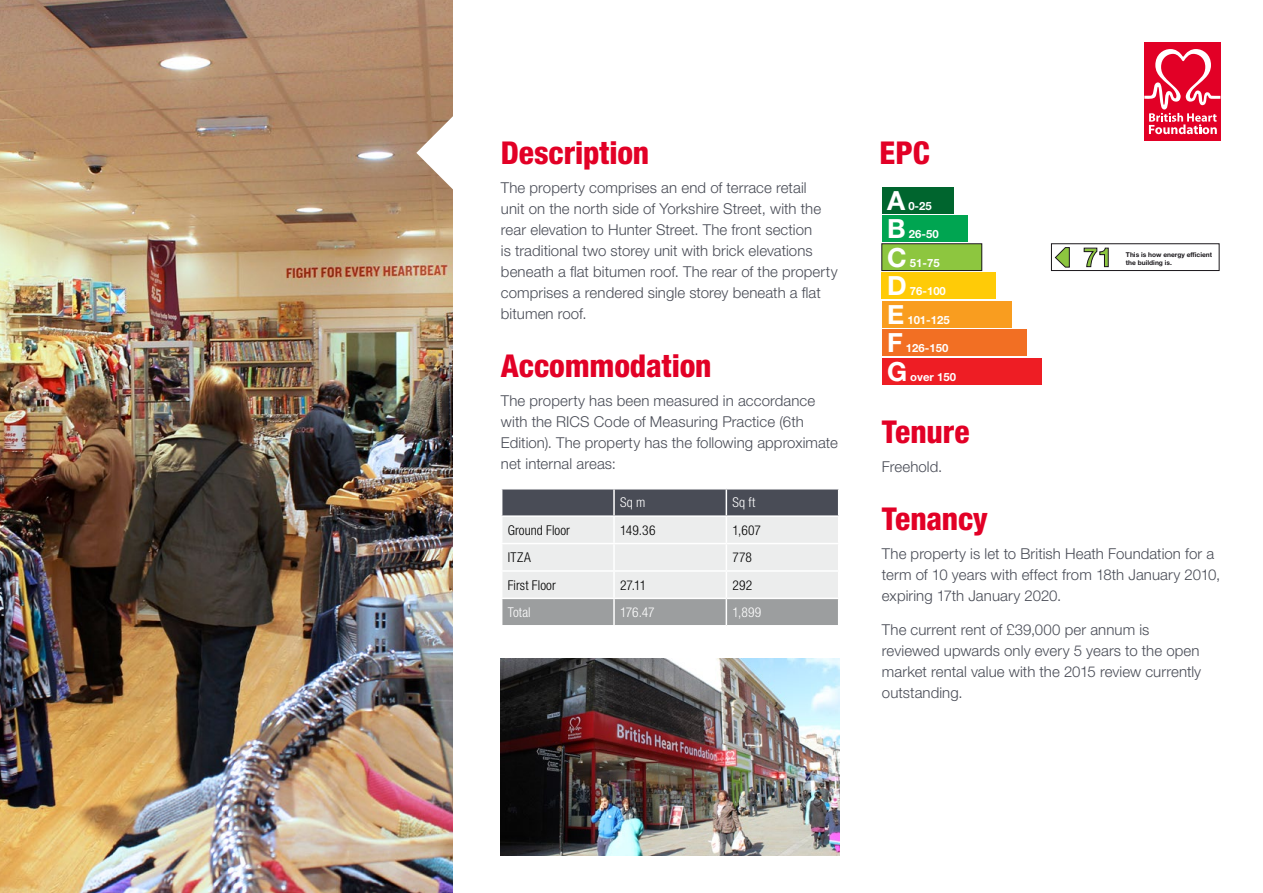
<style>
.page{position:relative;width:1263px;height:893px;background:#fff}
.page>*{position:absolute;margin:0;border:0;box-sizing:border-box;transform-origin:0 0}
.t1{font:800 condensed 31.5px "Helvetica Neue LT Std";letter-spacing:-.005em;color:#e20026}
.t2{font:700 26.4px "Helvetica Neue LT Std";color:#fff}
.t3{font:700 26.4px "Helvetica Neue LT Std";color:#8dc63f}
.t4{font:300 15px/21px "Helvetica Neue LT Std";letter-spacing:.005em;color:#494c56}
.t5{font:300 condensed 13.5px "Helvetica Neue LT Std";letter-spacing:.01em;color:#000}
.t6{font:300 condensed 13.5px "Helvetica Neue LT Std";letter-spacing:.01em;color:#fff}
.t7{font:700 11.4px "Helvetica Neue LT Std";color:#fff}
.t8{font:700 6.6px/7.9px "Helvetica Neue LT Std";color:#1a171b}
</style>
<div class="page">
<div style="left:1144px;top:43px;width:76px;height:98px;background:#e20026"></div>
<svg style="left:1144px;top:49px;width:76px;height:85px"></svg>
<svg style="left:501px;top:489px;width:338px;height:137px;background:#bfc1c3"></svg>
<hr style="left:501px;top:515px;width:113px;height:2px;background:#fff">
<hr style="left:614px;top:515px;width:112px;height:2px;background:#fff">
<hr style="left:726px;top:515px;width:113px;height:2px;background:#fff">
<div style="left:882px;top:187px;width:71px;height:26px;background:#00652e"></div>
<div style="left:882px;top:215px;width:85px;height:27px;background:#00a551"></div>
<div style="left:882px;top:244px;width:100px;height:27px;background:#8dc63f"></div>
<div style="left:881px;top:243px;width:101px;height:28px;border:1px solid #1a171b"></div>
<div style="left:882px;top:272px;width:114px;height:27px;background:#ffcb07"></div>
<div style="left:1051px;top:243px;width:168px;height:28px;border:1px solid #1a171b"></div>
<div style="left:882px;top:301px;width:130px;height:27px;background:#f99d1f"></div>
<div style="left:882px;top:329px;width:144px;height:27px;background:#f26f23"></div>
<div style="left:882px;top:358px;width:159px;height:27px;background:#ee1d24"></div>
<svg style="left:1083px;top:247px;width:26px;height:20px"></svg>
<svg style="left:1054px;top:247px;width:16px;height:21px"></svg>
<img style="left:0;top:0;width:453px;height:893px">
<svg style="left:416px;top:115px;width:37px;height:76px"></svg>
<img style="left:501px;top:658px;width:338px;height:198px">
<h1 class="t1" style="left:501px;top:133px;width:150px">Description</h1>
<p class="t4" style="left:501px;top:177px;width:338px">The property comprises an end of terrace retail<br>unit on the north side of Yorkshire Street, with the rear elevation to Hunter Street. The front section<br>is traditional two storey unit with brick elevations beneath a flat bitumen roof. The rear of the property comprises a rendered single storey beneath a flat bitumen roof.</p>
<h1 class="t1" style="left:501px;top:346px;width:212px">Accommodation</h1>
<p class="t4" style="left:501px;top:390px;width:338px">The property has been measured in accordance with the RICS Code of Measuring Practice (6th Edition). The property has the following approximate net internal areas:</p>
<p class="t6" style="left:620px;top:495px;width:27px">Sq m</p>
<p class="t6" style="left:732px;top:495px;width:24px">Sq ft</p>
<p class="t5" style="left:508px;top:522px;width:64px">Ground Floor</p>
<p class="t5" style="left:620px;top:522px;width:37px">149.36</p>
<p class="t5" style="left:732px;top:522px;width:30px">1,607</p>
<p class="t5" style="left:508px;top:550px;width:25px">ITZA</p>
<p class="t5" style="left:732px;top:550px;width:21px">778</p>
<p class="t5" style="left:508px;top:577px;width:50px">First Floor</p>
<p class="t5" style="left:620px;top:577px;width:28px">27.11</p>
<p class="t5" style="left:732px;top:577px;width:21px">292</p>
<p class="t6" style="left:508px;top:604px;width:24px">Total</p>
<p class="t6" style="left:620px;top:604px;width:36px">176.47</p>
<p class="t6" style="left:732px;top:604px;width:31px">1,899</p>
<h1 class="t1" style="left:880px;top:133px;width:52px">EPC</h1>
<h2 class="t2" style="left:887px;top:184px;width:20px">A</h2>
<p class="t7" style="left:908px;top:198px;width:25px">0-25</p>
<h2 class="t2" style="left:887px;top:212px;width:20px">B</h2>
<p class="t7" style="left:909px;top:227px;width:31px">26-50</p>
<h2 class="t2" style="left:887px;top:241px;width:21px">C</h2>
<p class="t7" style="left:910px;top:256px;width:31px">51-75</p>
<h2 class="t2" style="left:887px;top:269px;width:21px">D</h2>
<p class="t7" style="left:910px;top:284px;width:38px">76-100</p>
<h2 class="t2" style="left:887px;top:298px;width:19px">E</h2>
<p class="t7" style="left:907px;top:313px;width:44px">101-125</p>
<h2 class="t2" style="left:887px;top:327px;width:17px">F</h2>
<p class="t7" style="left:906px;top:341px;width:44px">126-150</p>
<h2 class="t2" style="left:887px;top:355px;width:22px">G</h2>
<p class="t7" style="left:910px;top:370px;width:47px">over 150</p>
<h2 class="t3" style="left:1083px;top:241px;width:31px">71</h2>
<p class="t8" style="left:1126px;top:250px;width:88px">This is how energy efficient the building is.</p>
<h1 class="t1" style="left:882px;top:412px;width:89px">Tenure</h1>
<p class="t4" style="left:882px;top:456px;width:62px">Freehold.</p>
<h1 class="t1" style="left:882px;top:499px;width:108px">Tenancy</h1>
<p class="t4" style="left:882px;top:543px;width:340px">The property is let to British Heath Foundation for a term of 10 years with effect from 18th January 2010, expiring 17th January 2020.</p>
<p class="t4" style="left:882px;top:619px;width:321px">The current rent of £39,000 per annum is reviewed upwards only every 5 years to the open market rental value with the 2015 review currently outstanding.</p>
</div>
